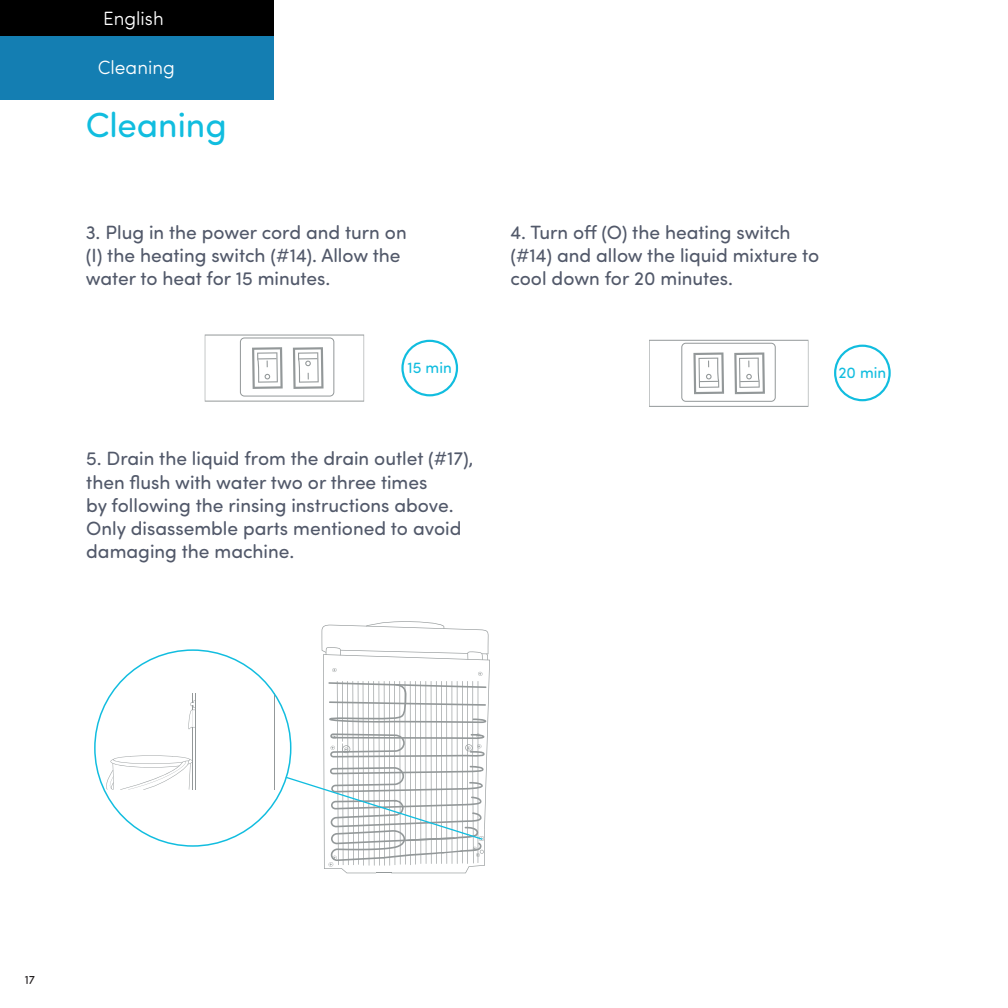
<style>
.page{position:relative;width:1008px;height:1008px;background:#fff}
.page>*{position:absolute;margin:0;border:0;box-sizing:border-box;transform-origin:0 0}
.t1{font:35px "Sofia Pro Soft";color:#11bddf}
.t2{font:19.25px/23.1px "Sofia Pro Soft";color:#52596a}
.t3{font:300 19.25px "Sofia Pro Soft";color:#fff}
.t4{font:15.75px "Sofia Pro Soft";color:#11bddf}
.t5{font:12.25px "Sofia Pro Soft";color:#231f20}
</style>
<div class="page">
<svg style="left:284px;top:621px;width:206px;height:253px"></svg>
<svg style="left:104px;top:755px;width:88px;height:35px"></svg>
<hr style="left:274px;top:693px;width:1px;height:97px;background:#939899">
<hr style="left:196px;top:693px;width:1px;height:97px;background:#939899">
<hr style="left:192px;top:727px;width:1px;height:63px;background:#939899">
<svg style="left:188px;top:693px;width:8px;height:36px"></svg>
<svg style="left:205px;top:335px;width:159px;height:67px"></svg>
<div style="left:401px;top:340px;width:57px;height:56px;border:2px solid #11bddf;border-radius:50%"></div>
<div style="left:834px;top:345px;width:57px;height:56px;border:2px solid #11bddf;border-radius:50%"></div>
<svg style="left:649px;top:340px;width:159px;height:67px"></svg>
<div style="left:0;top:0;width:273px;height:100px;background:#147eb2"></div>
<div style="left:0;top:0;width:273px;height:35px;background:#000"></div>
<p class="t3" style="left:103px;top:5px;width:62px">English</p>
<p class="t3" style="left:98px;top:54px;width:78px">Cleaning</p>
<p class="t1" style="left:86px;top:101px;width:143px">Cleaning</p>
<p class="t2" style="left:86px;top:220px;width:323px">3. Plug in the power cord and turn on (I) the heating switch (#14). Allow the water to heat for 15 minutes.</p>
<p class="t2" style="left:510px;top:220px;width:310px">4. Turn off (O) the heating switch (#14) and allow the liquid mixture to cool down for 20 minutes.</p>
<p class="t4" style="left:408px;top:357px;width:46px">15 min</p>
<p class="t4" style="left:838px;top:362px;width:49px">20 min</p>
<p class="t2" style="left:86px;top:446px;width:389px">5. Drain the liquid from the drain outlet (#17), then flush with water two or three times</p>
<p class="t2" style="left:86px;top:493px;width:369px">by following the rinsing instructions above.</p>
<p class="t2" style="left:86px;top:516px;width:377px">Only disassemble parts mentioned to avoid damaging the machine.</p>
<p class="t5" style="left:25px;top:972px;width:12px">17</p>
</div>
